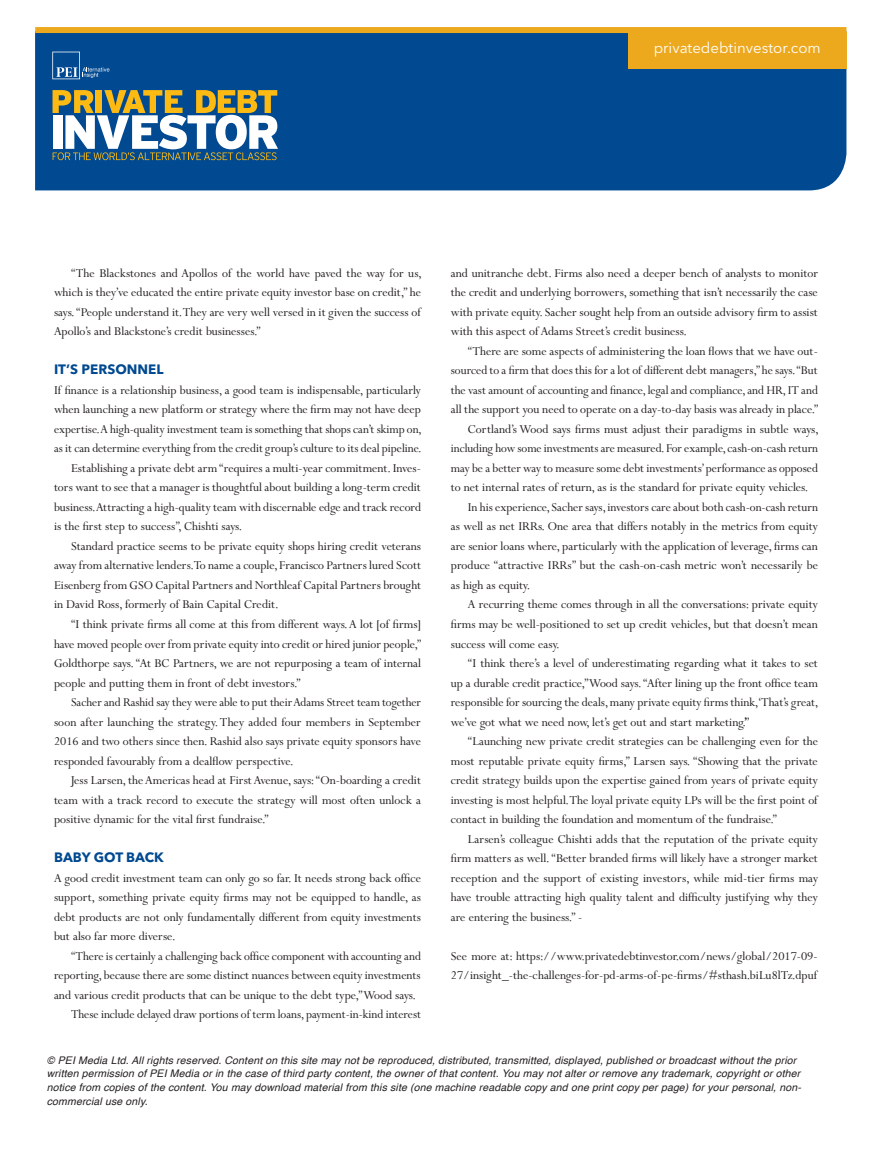
<style>
.page{position:relative;width:872px;height:1149px;background:#fff}
.page>*{position:absolute;margin:0;border:0;box-sizing:border-box;transform-origin:0 0}
.t1{font:15px "Avenir Next LT Pro";color:#fff}
.Body_Indent{font:13.5px/19.5px "Perpetua MT Pro";color:#231f20;text-align:justify}
.Body_Indent-2{font:700 13.5px "Avenir Next LT Pro";color:#014990}
.t2{font:italic 10.5px/13.5px "Helvetica";letter-spacing:.015em;color:#231f20}
</style>
<div class="page">
<div style="left:35px;top:33px;width:811px;height:157px;background:#014990"></div>
<div style="left:42px;top:42px;width:245px;height:128px;background:#014990"></div>
<svg style="left:53px;top:90px;width:225px;height:70px"></svg>
<svg style="left:52px;top:52px;width:57px;height:27px"></svg>
<div style="left:628px;top:33px;width:218px;height:36px;background:#eda91e"></div>
<div style="left:35px;top:27px;width:811px;height:6px;background:#eda91e"></div>
<p class="t1" style="left:653px;top:39px;width:169px">privatedebtinvestor.com</p>
<p class="Body_Indent" style="left:54px;top:263px;width:369px;text-indent:17px">“The Blackstones and Apollos of the world have paved the way for us, which is they’ve educated the entire private equity investor base on credit,” he says. “People understand it. They are very well versed in it given the success of Apollo’s and Blackstone’s credit businesses.”</p>
<p class="Body_Indent-2" style="left:54px;top:361px;width:111px">IT’S PERSONNEL</p>
<p class="Body_Indent" style="left:54px;top:380px;width:369px">If finance is a relationship business, a good team is indispensable, particularly when launching a new platform or strategy where the firm may not have deep expertise. A high-quality investment team is something that shops can’t skimp on, as it can determine everything from the credit group’s culture to its deal pipeline.</p>
<p class="Body_Indent" style="left:54px;top:458px;width:368px;text-indent:17px">Establishing a private debt arm “requires a multi-year commitment. Inves&shy;tors want to see that a manager is thoughtful about building a long-term credit business. Attracting a high-quality team with discernable edge and track record is the first step to success”, Chishti says.</p>
<p class="Body_Indent" style="left:54px;top:536px;width:369px;text-indent:17px">Standard practice seems to be private equity shops hiring credit veterans away from alternative lenders. To name a couple, Francisco Partners lured Scott Eisenberg from GSO Capital Partners and Northleaf Capital Partners brought in David Ross, formerly of Bain Capital Credit.</p>
<p class="Body_Indent" style="left:54px;top:614px;width:369px;text-indent:17px">“I think private firms all come at this from different ways. A lot [of firms] have moved people over from private equity into credit or hired junior people,” Goldthorpe says. “At BC Partners, we are not repurposing a team of internal people and putting them in front of debt investors.”</p>
<p class="Body_Indent" style="left:54px;top:692px;width:368px;text-indent:17px">Sacher and Rashid say they were able to put their Adams Street team together soon after launching the strategy. They added four members in September 2016 and two others since then. Rashid also says private equity sponsors have responded favourably from a dealflow perspective.</p>
<p class="Body_Indent" style="left:54px;top:770px;width:368px;text-indent:17px">Jess Larsen, the Americas head at First Avenue, says: “On-boarding a credit team with a track record to execute the strategy will most often unlock a positive dynamic for the vital first fundraise.”</p>
<p class="Body_Indent-2" style="left:54px;top:848px;width:111px">BABY GOT BACK</p>
<p class="Body_Indent" style="left:54px;top:867px;width:368px">A good credit investment team can only go so far. It needs strong back office support, something private equity firms may not be equipped to handle, as debt products are not only fundamentally different from equity investments but also far more diverse.</p>
<p class="Body_Indent" style="left:54px;top:945px;width:368px;text-indent:17px">“There is certainly a challenging back office component with accounting and reporting, because there are some distinct nuances between equity investments and various credit products that can be unique to the debt type,” Wood says.</p>
<p class="Body_Indent" style="left:71px;top:1004px;width:352px">These include delayed draw portions of term loans, payment-in-kind interest</p>
<p class="Body_Indent" style="left:451px;top:263px;width:369px">and unitranche debt. Firms also need a deeper bench of analysts to monitor the credit and underlying borrowers, something that isn’t necessarily the case with private equity. Sacher sought help from an outside advisory firm to assist with this aspect of Adams Street’s credit business.</p>
<p class="Body_Indent" style="left:451px;top:341px;width:369px;text-indent:17px">“There are some aspects of administering the loan flows that we have out&shy;sourced to a firm that does this for a lot of different debt managers,” he says. “But the vast amount of accounting and finance, legal and compliance, and HR, IT and all the support you need to operate on a day-to-day basis was already in place.”</p>
<p class="Body_Indent" style="left:451px;top:419px;width:369px;text-indent:17px">Cortland’s Wood says firms must adjust their paradigms in subtle ways, including how some investments are measured. For example, cash-on-cash return may be a better way to measure some debt investments’ performance as opposed to net internal rates of return, as is the standard for private equity vehicles.</p>
<p class="Body_Indent" style="left:451px;top:497px;width:369px;text-indent:17px">In his experience, Sacher says, investors care about both cash-on-cash return as well as net IRRs. One area that differs notably in the metrics from equity are senior loans where, particularly with the application of leverage, firms can produce “attractive IRRs” but the cash-on-cash metric won’t necessarily be as high as equity.</p>
<p class="Body_Indent" style="left:451px;top:594px;width:368px;text-indent:17px">A recurring theme comes through in all the conversations: private equity firms may be well-positioned to set up credit vehicles, but that doesn’t mean success will come easy.</p>
<p class="Body_Indent" style="left:451px;top:653px;width:369px;text-indent:17px">“I think there’s a level of underestimating regarding what it takes to set up a durable credit practice,” Wood says. “After lining up the front office team responsible for sourcing the deals, many private equity firms think, ‘That’s great, we’ve got what we need now, let’s get out and start marketing.’”</p>
<p class="Body_Indent" style="left:451px;top:731px;width:368px;text-indent:17px">“Launching new private credit strategies can be challenging even for the most reputable private equity firms,” Larsen says. “Showing that the private credit strategy builds upon the expertise gained from years of private equity investing is most helpful. The loyal private equity LPs will be the first point of contact in building the foundation and momentum of the fundraise.”</p>
<p class="Body_Indent" style="left:451px;top:828px;width:369px;text-indent:17px">Larsen’s colleague Chishti adds that the reputation of the private equity firm matters as well. “Better branded firms will likely have a stronger market reception and the support of existing investors, while mid-tier firms may have trouble attracting high quality talent and difficulty justifying why they are entering the business.” -</p>
<p class="Body_Indent" style="left:451px;top:945px;width:368px">See more at: https://www.privatedebtinvestor.com/news/global/2017-09-<br>27/insight_-the-challenges-for-pd-arms-of-pe-firms/#sthash.biLu8lTz.dpuf</p>
<p class="t2" style="left:47px;top:1053px;width:756px">© PEI Media Ltd. All rights reserved. Content on this site may not be reproduced, distributed, transmitted, displayed, published or broadcast without the prior written permission of PEI Media or in the case of third party content, the owner of that content. You may not alter or remove any trademark, copyright or other notice from copies of the content. You may download material from this site (one machine readable copy and one print copy per page) for your personal, non&shy;commercial use only.</p>
</div>
